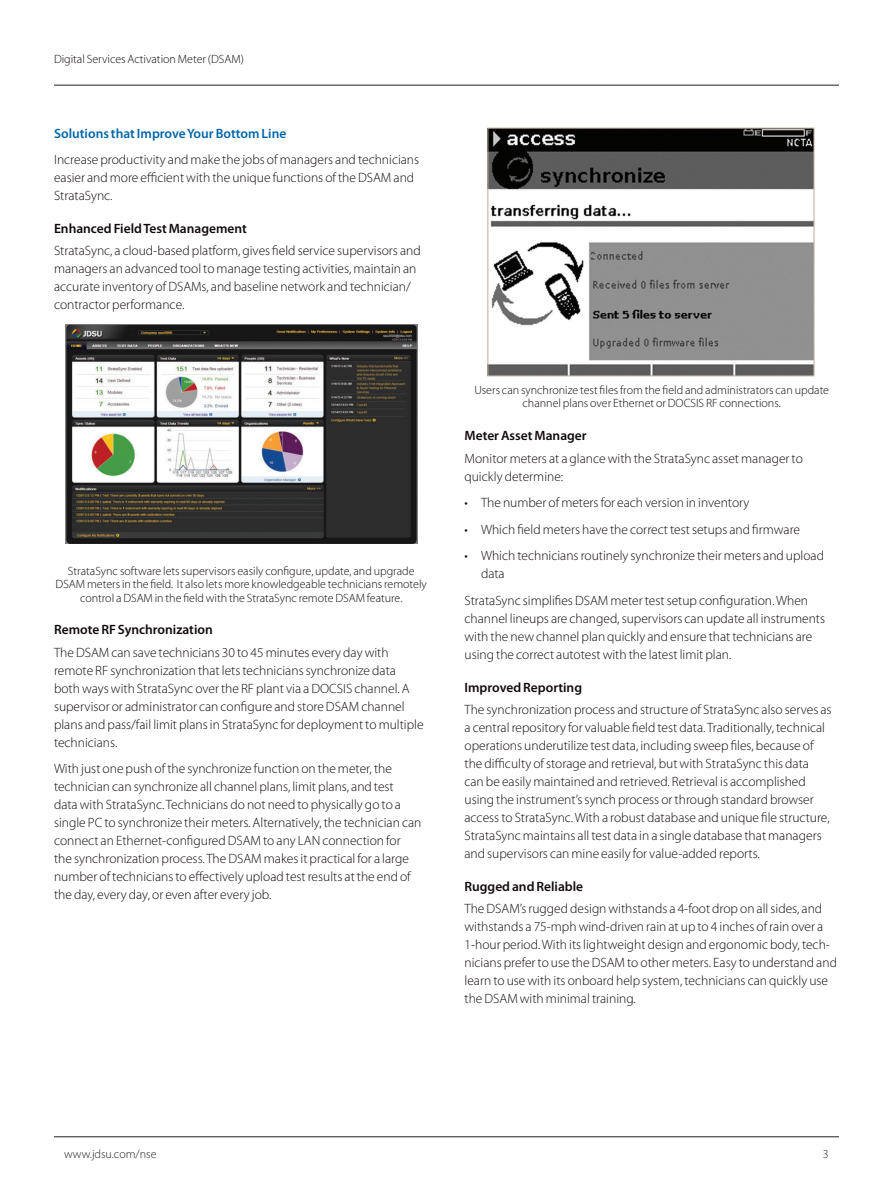
<style>
.page{position:relative;width:893px;height:1191px;background:#fff}
.page>*{position:absolute;margin:0;border:0;box-sizing:border-box;transform-origin:0 0}
.t1{font:300 13.5px/18px "Myriad Pro";color:#110a0c}
.t2{font:600 13.5px "Myriad Pro";color:#110a0c}
.t3{font:600 13.5px "Myriad Pro";color:#0067aa}
.t4{font:300 12px/13.5px "Myriad Pro";color:#110a0c;text-align:center}
.t5{font:300 12px "Myriad Pro";color:#231f20}
</style>
<div class="page">
<hr style="left:54px;top:85px;width:785px;height:1px;background:#231f20">
<hr style="left:54px;top:1136px;width:785px;height:1px;background:#231f20">
<img style="left:489px;top:130px;width:323px;height:244px">
<div style="left:487px;top:128px;width:327px;height:248px;border:1px solid #bbb1a3"></div>
<img style="left:66px;top:324px;width:352px;height:219px">
<p class="t4" style="left:54px;top:52px;width:191px">Digital Services Activation Meter (DSAM)</p>
<p class="t3" style="left:54px;top:124px;width:234px">Solutions that Improve Your Bottom Line</p>
<p class="t1" style="left:54px;top:150px;width:367px">Increase productivity and make the jobs of managers and technicians easier and more efficient with the unique functions of the DSAM and<br>StrataSync.</p>
<p class="t2" style="left:54px;top:220px;width:194px">Enhanced Field Test Management</p>
<p class="t1" style="left:54px;top:242px;width:368px">StrataSync, a cloud-based platform, gives field service supervisors and managers an advanced tool to manage testing activities, maintain an accurate inventory of DSAMs, and baseline network and technician/ contractor performance.</p>
<p class="t4" style="left:56px;top:563px;width:373px">StrataSync software lets supervisors easily configure, update, and upgrade<br>DSAM meters in the field. It also lets more knowledgeable technicians remotely control a DSAM in the field with the StrataSync remote DSAM feature.</p>
<p class="t2" style="left:54px;top:621px;width:160px">Remote RF Synchronization</p>
<p class="t1" style="left:54px;top:643px;width:371px">The DSAM can save technicians 30 to 45 minutes every day with remote RF synchronization that lets technicians synchronize data both ways with StrataSync over the RF plant via a DOCSIS channel. A supervisor or administrator can configure and store DSAM channel plans and pass/fail limit plans in StrataSync for deployment to multiple technicians.</p>
<p class="t1" style="left:54px;top:759px;width:369px">With just one push of the synchronize function on the meter, the technician can synchronize all channel plans, limit plans, and test<br>data with StrataSync. Technicians do not need to physically go to a single PC to synchronize their meters. Alternatively, the technician can connect an Ethernet-configured DSAM to any LAN connection for the synchronization process. The DSAM makes it practical for a large number of technicians to effectively upload test results at the end of the day, every day, or even after every job.</p>
<p class="t4" style="left:474px;top:383px;width:356px">Users can synchronize test files from the field and administrators can update channel plans over Ethernet or DOCSIS RF connections.</p>
<p class="t2" style="left:464px;top:427px;width:124px">Meter Asset Manager</p>
<p class="t1" style="left:464px;top:449px;width:340px">Monitor meters at a glance with the StrataSync asset manager to quickly determine:</p>
<p class="t1" style="left:464px;top:493px;width:287px">• The number of meters for each version in inventory</p>
<p class="t1" style="left:464px;top:520px;width:337px">• Which field meters have the correct test setups and firmware</p>
<p class="t1" style="left:481px;top:546px;width:345px;text-indent:-16px">• Which technicians routinely synchronize their meters and upload data</p>
<p class="t1" style="left:464px;top:591px;width:362px">StrataSync simplifies DSAM meter test setup configuration. When channel lineups are changed, supervisors can update all instruments with the new channel plan quickly and ensure that technicians are using the correct autotest with the latest limit plan.</p>
<p class="t2" style="left:464px;top:678px;width:119px">Improved Reporting</p>
<p class="t1" style="left:464px;top:700px;width:369px">The synchronization process and structure of StrataSync also serves as a central repository for valuable field test data. Traditionally, technical operations underutilize test data, including sweep files, because of the difficulty of storage and retrieval, but with StrataSync this data can be easily maintained and retrieved. Retrieval is accomplished using the instrument’s synch process or through standard browser access to StrataSync. With a robust database and unique file structure, StrataSync maintains all test data in a single database that managers and supervisors can mine easily for value-added reports.</p>
<p class="t2" style="left:464px;top:877px;width:120px">Rugged and Reliable</p>
<p class="t1" style="left:464px;top:899px;width:374px">The DSAM’s rugged design withstands a 4-foot drop on all sides, and withstands a 75-mph wind-driven rain at up to 4 inches of rain over a 1-hour period. With its lightweight design and ergonomic body, tech&shy;nicians prefer to use the DSAM to other meters. Easy to understand and learn to use with its onboard help system, technicians can quickly use the DSAM with minimal training.</p>
<p class="t5" style="left:64px;top:1147px;width:94px">www.jdsu.com/nse</p>
<p class="t5" style="left:823px;top:1147px;width:7px">3</p>
</div>
